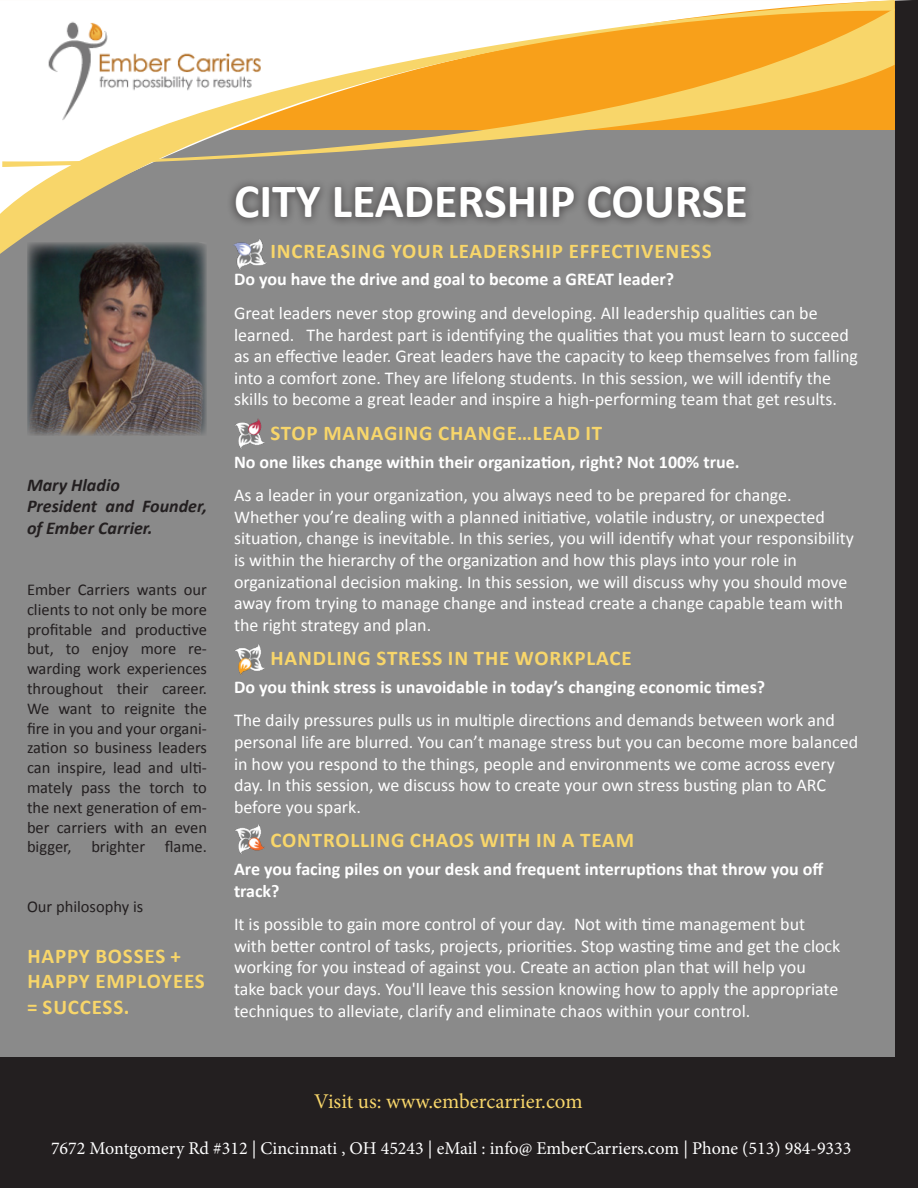
<style>
.page{position:relative;width:918px;height:1188px;background:#231f20}
.page>*{position:absolute;margin:0;border:0;box-sizing:border-box;transform-origin:0 0}
.t1{font:700 48px "Calibri";color:#fff}
.Section_Header{font:700 21px "Calibri";letter-spacing:.04em;color:#f8d66a}
.Sidebar_yellow{font:700 21px/25.5px "Calibri";letter-spacing:.04em;color:#f8d66a}
.t2{font:21px "Minion Pro";color:#f8d66a}
.Body_Text{font:18px/21.6px "Calibri";color:#fff}
.t3{font:700 18px/21.6px "Calibri";color:#fff}
.t4{font:18px "Minion Pro";color:#fff}
.t5{font:italic 700 18px/21.6px "Calibri";color:#231f20}
.Sidebar_text{font:16.5px/19.8px "Calibri";color:#231f20;text-align:justify}
</style>
<div class="page">
<div style="left:0;top:130px;width:895px;height:927px;background:#8a8a8a"></div>
<svg style="left:0;top:0;width:895px;height:254px"></svg>
<div style="left:226px;top:178px;width:529px;height:49px;background:#231f20;opacity:.75"></div>
<svg style="left:2px;top:8px;width:893px;height:164px"></svg>
<img style="left:27px;top:242px;width:180px;height:194px">
<img style="left:235px;top:824px;width:30px;height:30px">
<img style="left:235px;top:644px;width:30px;height:30px">
<img style="left:235px;top:418px;width:30px;height:31px">
<img style="left:232px;top:239px;width:34px;height:30px">
<p class="t5" style="left:27px;top:473px;width:94px">Mary Hladio</p>
<p class="t5" style="left:27px;top:495px;width:181px">President and Founder, of Ember Carrier.</p>
<p class="Sidebar_text" style="left:27px;top:579px;width:182px">Ember Carriers wants our clients to not only be more profitable and productive but, to enjoy more re&shy;warding work experiences throughout their career.<br>We want to reignite the fire in you and your organi&shy;zation so business leaders can inspire, lead and ulti&shy;mately pass the torch to the next generation of em&shy;ber carriers with an even bigger, brighter flame.</p>
<p class="Sidebar_text" style="left:27px;top:896px;width:118px">Our philosophy is</p>
<p class="Sidebar_yellow" style="left:27px;top:942px;width:179px">HAPPY BOSSES +<br>HAPPY EMPLOYEES = SUCCESS.</p>
<p class="t1" style="left:234px;top:168px;width:515px">CITY LEADERSHIP COURSE</p>
<p class="Section_Header" style="left:270px;top:236px;width:443px">INCREASING YOUR LEADERSHIP EFFECTIVENESS</p>
<p class="t3" style="left:234px;top:268px;width:442px">Do you have the drive and goal to become a GREAT leader?</p>
<p class="Body_Text" style="left:234px;top:302px;width:625px">Great leaders never stop growing and developing. All leadership qualities can be learned. The hardest part is identifying the qualities that you must learn to succeed as an effective leader. Great leaders have the capacity to keep themselves from falling into a comfort zone. They are lifelong students. In this session, we will identify the skills to become a great leader and inspire a high-performing team that get results.</p>
<p class="Section_Header" style="left:270px;top:418px;width:333px">STOP MANAGING CHANGE…LEAD IT</p>
<p class="t3" style="left:234px;top:450px;width:507px">No one likes change within their organization, right? Not 100% true.</p>
<p class="Body_Text" style="left:234px;top:484px;width:622px">As a leader in your organization, you always need to be prepared for change.<br>Whether you’re dealing with a planned initiative, volatile industry, or unexpected situation, change is inevitable. In this series, you will identify what your responsibility is within the hierarchy of the organization and how this plays into your role in organizational decision making. In this session, we will discuss why you should move away from trying to manage change and instead create a change capable team with the right strategy and plan.</p>
<p class="Section_Header" style="left:270px;top:643px;width:363px">HANDLING STRESS IN THE WORKPLACE</p>
<p class="t3" style="left:234px;top:675px;width:533px">Do you think stress is unavoidable in today’s changing economic times?</p>
<p class="Body_Text" style="left:234px;top:709px;width:626px">The daily pressures pulls us in multiple directions and demands between work and personal life are blurred. You can’t manage stress but you can become more balanced in how you respond to the things, people and environments we come across every day. In this session, we discuss how to create your own stress busting plan to ARC before you spark.</p>
<p class="Section_Header" style="left:270px;top:826px;width:365px">CONTROLLING CHAOS WITH IN A TEAM</p>
<p class="t3" style="left:234px;top:858px;width:591px">Are you facing piles on your desk and frequent interruptions that throw you off track?</p>
<p class="Body_Text" style="left:234px;top:913px;width:608px">It is possible to gain more control of your day. Not with time management but with better control of tasks, projects, priorities. Stop wasting time and get the clock working for you instead of against you. Create an action plan that will help you take back your days. You'll leave this session knowing how to apply the appropriate techniques to alleviate, clarify and eliminate chaos within your control.</p>
<p class="t2" style="left:314px;top:1087px;width:270px">Visit us: www.embercarrier.com</p>
<p class="t4" style="left:51px;top:1136px;width:802px">7672 Montgomery Rd #312 | Cincinnati , OH 45243 | eMail : info@ EmberCarriers.com | Phone (513) 984-9333</p>
</div>
